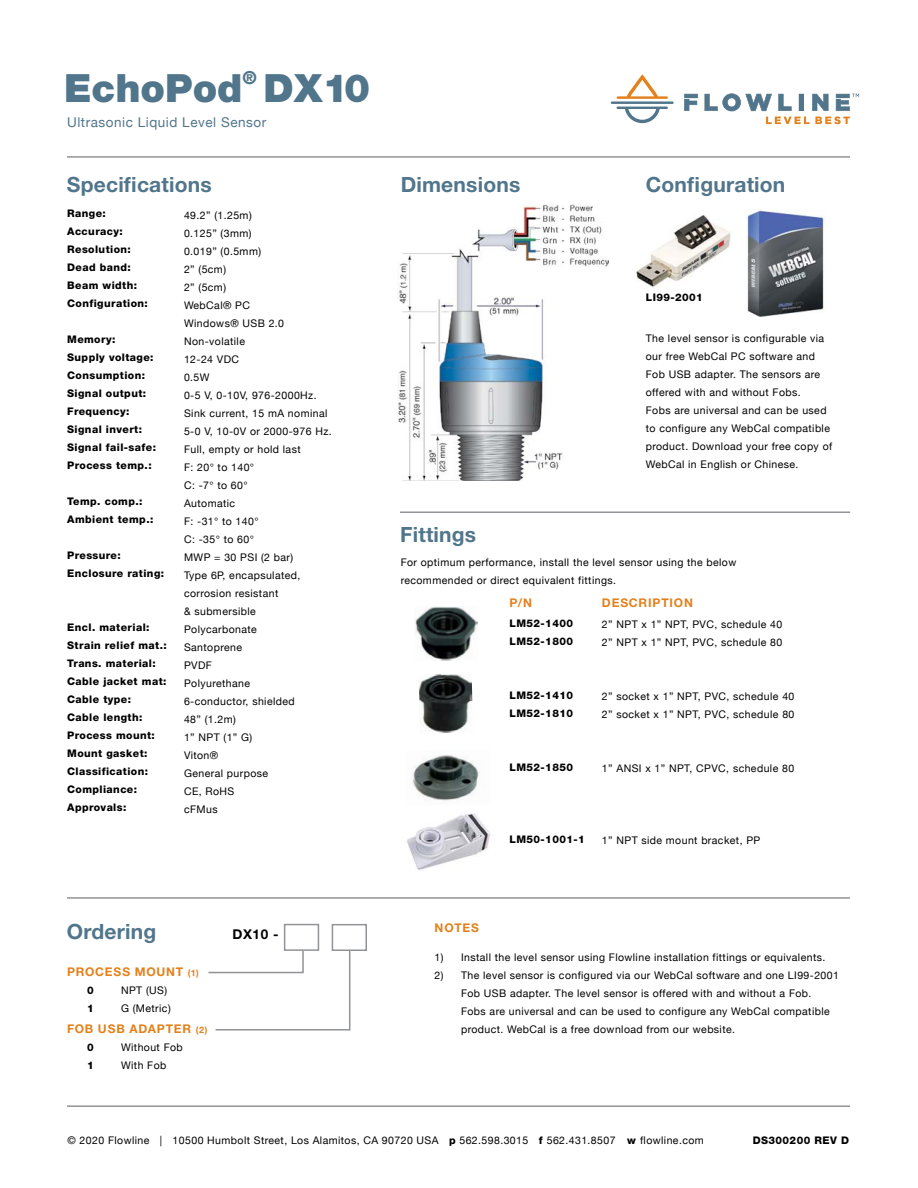
<style>
.page{position:relative;width:918px;height:1188px;background:#fff}
.page>*{position:absolute;margin:0;border:0;box-sizing:border-box;transform-origin:0 0}
.t1{font:900 39px "Helvetica Neue LT Std";color:#51758b}
.t2{font:700 21px "Helvetica Neue LT Std";letter-spacing:.01em;color:#51758b}
.t3{font:900 18px "Helvetica Neue LT Std";color:#51758b}
.t4{font:13.5px "Helvetica Neue";letter-spacing:.04em;color:#51758b}
.t5{font:700 13.5px "Helvetica Neue LT Std";color:#000}
.t6{font:700 12px "Helvetica Neue LT Std";letter-spacing:.07em;color:#e3811c}
.t7{font:10.5px/18px "Helvetica Neue";letter-spacing:.04em;color:#000}
.t8{font:800 10.5px/18px "Helvetica Neue LT Std";letter-spacing:.04em;color:#000}
.s1{font-size:9px}
.s2{font-family:"Helvetica Neue LT Std";font-weight:800}
</style>
<div class="page">
<hr style="left:67px;top:156px;width:783px;height:2px;background:#919396">
<hr style="left:67px;top:1105px;width:783px;height:2px;background:#919396">
<hr style="left:67px;top:897px;width:783px;height:2px;background:#919396">
<img style="left:397px;top:205px;width:211px;height:276px">
<div style="left:284px;top:924px;width:35px;height:27px;border:2px solid #919396"></div>
<svg style="left:617px;top:74px;width:51px;height:25px"></svg>
<svg style="left:617px;top:107px;width:51px;height:16px"></svg>
<hr style="left:611px;top:101px;width:63px;height:3px;background:#51758b">
<svg style="left:684px;top:94px;width:14px;height:17px"></svg>
<svg style="left:705px;top:93px;width:154px;height:31px"></svg>
<hr style="left:400px;top:512px;width:450px;height:1px;background:#919396">
<svg style="left:208px;top:948px;width:143px;height:83px"></svg>
<img style="left:415px;top:606px;width:63px;height:55px">
<img style="left:419px;top:674px;width:54px;height:59px">
<img style="left:412px;top:755px;width:67px;height:46px">
<img style="left:636px;top:215px;width:95px;height:73px">
<img style="left:747px;top:210px;width:77px;height:107px">
<div style="left:332px;top:924px;width:35px;height:27px;border:2px solid #919396"></div>
<img style="left:407px;top:813px;width:84px;height:57px">
<h1 class="t1" style="left:64px;top:65px;width:180px">EchoPod</h1>
<h3 class="t3" style="left:243px;top:67px;width:16px">®</h3>
<h1 class="t1" style="left:263px;top:65px;width:108px">DX10</h1>
<p class="t4" style="left:67px;top:114px;width:201px">Ultrasonic Liquid Level Sensor</p>
<h2 class="t2" style="left:67px;top:171px;width:146px">Specifications</h2>
<p class="t8" style="left:67px;top:204px;width:82px">Range:<br>Accuracy:<br>Resolution:<br>Dead band:<br>Beam width:<br>Configuration:</p>
<p class="t8" style="left:67px;top:330px;width:90px">Memory:<br>Supply voltage:<br>Consumption:<br>Signal output:<br>Frequency:<br>Signal invert:<br>Signal fail-safe:<br>Process temp.:</p>
<p class="t8" style="left:67px;top:492px;width:88px">Temp. comp.:<br>Ambient temp.:</p>
<p class="t8" style="left:67px;top:546px;width:98px">Pressure:<br>Enclosure rating:</p>
<p class="t8" style="left:67px;top:618px;width:101px">Encl. material:<br>Strain relief mat.:<br>Trans. material:<br>Cable jacket mat:<br>Cable type:<br>Cable length:<br>Process mount:<br>Mount gasket:<br>Classification:<br>Compliance:<br>Approvals:</p>
<p class="t7" style="left:184px;top:206px;width:149px">49.2” (1.25m)<br>0.125” (3mm)<br>0.019” (0.5mm)<br>2” (5cm)<br>2” (5cm)<br>WebCal® PC<br>Windows® USB 2.0<br>Non-volatile<br>12-24 VDC<br>0.5W<br>0-5 V, 0-10V, 976-2000Hz.<br>Sink current, 15 mA nominal<br>5-0 V, 10-0V or 2000-976 Hz.<br>Full, empty or hold last<br>F: 20° to 140°<br>C: -7° to 60°<br>Automatic<br>F: -31° to 140°<br>C: -35° to 60°<br>MWP = 30 PSI (2 bar)<br>Type 6P, encapsulated, corrosion resistant<br>&amp; submersible<br>Polycarbonate<br>Santoprene<br>PVDF<br>Polyurethane<br>6-conductor, shielded<br>48” (1.2m)<br>1” NPT (1” G)<br>Viton®<br>General purpose<br>CE, RoHS<br>cFMus</p>
<h2 class="t2" style="left:67px;top:918px;width:91px">Ordering</h2>
<p class="t5" style="left:233px;top:926px;width:47px">DX10 -</p>
<p class="t6" style="left:67px;top:964px;width:133px">PROCESS MOUNT <span class="s1">(1)</span></p>
<p class="t8" style="left:87px;top:981px;width:8px">0</p>
<p class="t7" style="left:121px;top:981px;width:48px">NPT (US)</p>
<p class="t8" style="left:87px;top:999px;width:8px">1</p>
<p class="t7" style="left:121px;top:999px;width:51px">G (Metric)</p>
<p class="t6" style="left:67px;top:1021px;width:142px">FOB USB ADAPTER <span class="s1">(2)</span></p>
<p class="t8" style="left:87px;top:1038px;width:8px">0</p>
<p class="t7" style="left:121px;top:1038px;width:63px">Without Fob</p>
<p class="t8" style="left:87px;top:1056px;width:8px">1</p>
<p class="t7" style="left:121px;top:1056px;width:47px">With Fob</p>
<h2 class="t2" style="left:401px;top:172px;width:121px">Dimensions</h2>
<h2 class="t2" style="left:400px;top:522px;width:78px">Fittings</h2>
<h2 class="t2" style="left:646px;top:172px;width:141px">Configuration</h2>
<p class="t8" style="left:646px;top:288px;width:59px">LI99-2001</p>
<p class="t7" style="left:646px;top:329px;width:188px">The level sensor is configurable via our free WebCal PC software and<br>Fob USB adapter. The sensors are offered with and without Fobs.<br>Fobs are universal and can be used to configure any WebCal compatible product. Download your free copy of<br>WebCal in English or Chinese.</p>
<p class="t7" style="left:401px;top:553px;width:337px">For optimum performance, install the level sensor using the below recommended or direct equivalent fittings.</p>
<p class="t6" style="left:510px;top:596px;width:24px">P/N</p>
<p class="t6" style="left:602px;top:596px;width:92px">DESCRIPTION</p>
<p class="t8" style="left:510px;top:615px;width:65px">LM52-1400<br>LM52-1800</p>
<p class="t7" style="left:602px;top:616px;width:182px">2” NPT x 1” NPT, PVC, schedule 40<br>2” NPT x 1” NPT, PVC, schedule 80</p>
<p class="t8" style="left:510px;top:687px;width:65px">LM52-1410<br>LM52-1810</p>
<p class="t7" style="left:602px;top:688px;width:194px">2” socket x 1” NPT, PVC, schedule 40<br>2” socket x 1” NPT, PVC, schedule 80</p>
<p class="t8" style="left:510px;top:759px;width:65px">LM52-1850</p>
<p class="t7" style="left:602px;top:760px;width:194px">1” ANSI x 1” NPT, CPVC, schedule 80</p>
<p class="t8" style="left:510px;top:831px;width:77px">LM50-1001-1</p>
<p class="t7" style="left:602px;top:832px;width:160px">1” NPT side mount bracket, PP</p>
<p class="t6" style="left:435px;top:921px;width:46px">NOTES</p>
<p class="t7" style="left:461px;top:948px;width:379px">Install the level sensor using Flowline installation fittings or equivalents.<br>The level sensor is configured via our WebCal software and one LI99-2001<br>Fob USB adapter. The level sensor is offered with and without a Fob.<br>Fobs are universal and can be used to configure any WebCal compatible product. WebCal is a free download from our website.</p>
<p class="t7" style="left:435px;top:948px;width:10px">1)<br>2)</p>
<p class="t7" style="left:68px;top:1131px;width:638px">© 2020 Flowline | 10500 Humbolt Street, Los Alamitos, CA 90720 USA <span class="s2">p</span> 562.598.3015 <span class="s2">f</span> 562.431.8507 <span class="s2">w</span> flowline.com</p>
<p class="t8" style="left:753px;top:1131px;width:98px">DS300200 REV D</p>
</div>
